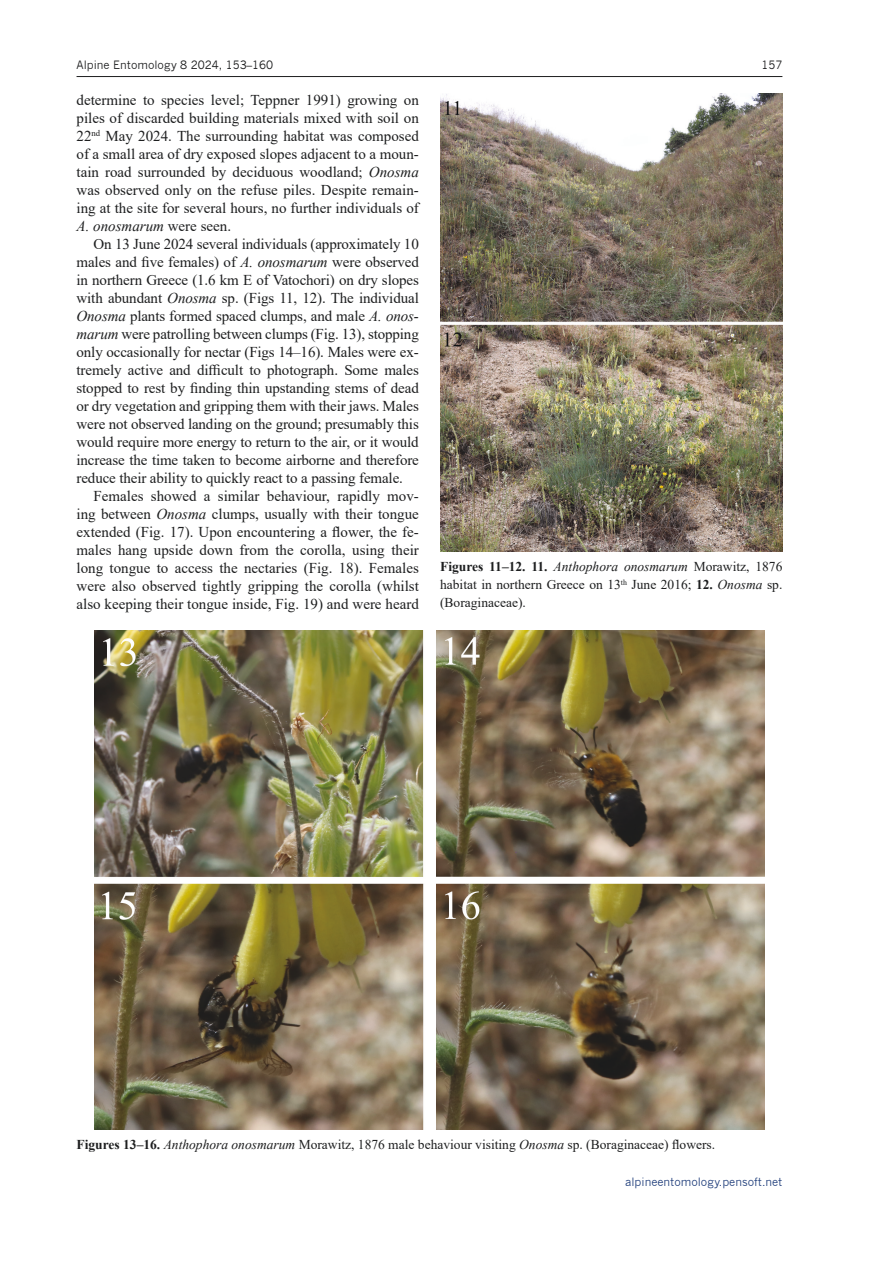
<style>
.page{position:relative;width:893px;height:1263px;background:#fff}
.page>*{position:absolute;margin:0;border:0;box-sizing:border-box;transform-origin:0 0}
.t1{font:15px/18px "Times New Roman PSMT2";color:#1d1e1f;text-align:justify}
.t2{font:15px/18px "Times New Roman";letter-spacing:-.01em;color:#1d1e1f}
.t3{font:italic 15px "Times New Roman";color:#1d1e1f}
.t4{font:13.5px/18px "Times New Roman PSMT2";color:#1d1e1f}
.t5{font:italic 13.5px "Times New Roman";color:#1d1e1f}
.t6{font:11.25px "News Gothic";color:#1d1e1f}
.t7{font:11.25px "News Gothic";color:#213f7c}
.s1{font-family:"Times New Roman";font-style:italic}
.s2{font-family:"Times New Roman PSMT2";font-style:normal}
.s3{font-style:italic}
.s4{font-family:"Times New Roman PSMT2"}
.s5{font-weight:700;font-style:normal}
.s6{font-family:"Times New Roman";font-weight:700}
.s7{font-family:"Times New Roman"}
</style>
<div class="page">
<hr style="left:77px;top:76px;width:705px;height:1px;background:#1d1e1f">
<img style="left:440px;top:94px;width:342px;height:457px">
<img style="left:95px;top:630px;width:669px;height:499px">
<p class="t6" style="left:77px;top:58px;width:198px">Alpine Entomology 8 2024, 153–160</p>
<p class="t1" style="left:77px;top:91px;width:344px">determine to species level; Teppner 1991) growing on piles of discarded building materials mixed with soil on 22<sup>nd</sup> May 2024. The surrounding habitat was composed of a small area of dry exposed slopes adjacent to a moun&shy;tain road surrounded by deciduous woodland; <span class="s1">Onosma </span>was observed only on the refuse piles. Despite remain&shy;ing at the site for several hours, no further individuals of</p>
<p class="t3" style="left:77px;top:216px;width:156px">A. onosmarum <span class="s2">were seen.</span></p>
<p class="t1" style="left:94px;top:235px;width:327px">On 13 June 2024 several individuals (approximately 10</p>
<p class="t2" style="left:77px;top:253px;width:344px">males and five females) of <span class="s3">A. onosmarum</span> <span class="s4">were observed </span>in northern Greece (1.6 km E of Vatochori) on dry slopes</p>
<p class="t1" style="left:77px;top:289px;width:344px">with abundant <span class="s1">Onosma</span> sp. (Figs 11, 12). The individual <span class="s1">Onosma</span> plants formed spaced clumps, and male <span class="s1">A. onos&shy;marum</span> were patrolling between clumps (Fig. 13), stopping only occasionally for nectar (Figs 14–16). Males were ex-</p>
<p class="t2" style="left:77px;top:361px;width:344px">tremely active and difficult to photograph. Some males stopped to rest by finding thin upstanding stems of dead</p>
<p class="t1" style="left:77px;top:397px;width:344px">or dry vegetation and gripping them with their jaws. Males were not observed landing on the ground; presumably this would require more energy to return to the air, or it would increase the time taken to become airborne and therefore reduce their ability to quickly react to a passing female.</p>
<p class="t1" style="left:77px;top:487px;width:344px;text-align:right">Females showed a similar behaviour, rapidly mov&shy;ing between <span class="s1">Onosma</span> clumps, usually with their tongue</p>
<p class="t2" style="left:77px;top:523px;width:344px">extended (Fig. 17). Upon encountering a flower, the fe<span class="s4">-</span></p>
<p class="t1" style="left:77px;top:541px;width:344px">males hang upside down from the corolla, using their long tongue to access the nectaries (Fig. 18). Females were also observed tightly gripping the corolla (whilst also keeping their tongue inside, Fig. 19) and were heard</p>
<p class="t6" style="left:761px;top:58px;width:23px">157</p>
<p class="t5" style="left:440px;top:557px;width:344px"><span class="s5">Figures 11–12. 11.</span> Anthophora onosmarum <span class="s2">Morawitz, 1876</span></p>
<p class="t4" style="left:440px;top:575px;width:344px">habitat in northern Greece on 13<sup>th</sup> June 2016; <span class="s6">12.</span> <span class="s1">Onosma</span> sp. (Boraginaceae).</p>
<p class="t4" style="left:77px;top:1135px;width:640px"><span class="s6">Figures 13–16.</span> <span class="s1">Anthophora onosmarum</span> Morawitz, 1876 male behaviour visiting <span class="s1">Onosma</span> <span class="s7">sp. (Boraginaceae) flowers.</span></p>
<p class="t7" style="left:625px;top:1175px;width:159px">alpineentomology.pensoft.net</p>
</div>
